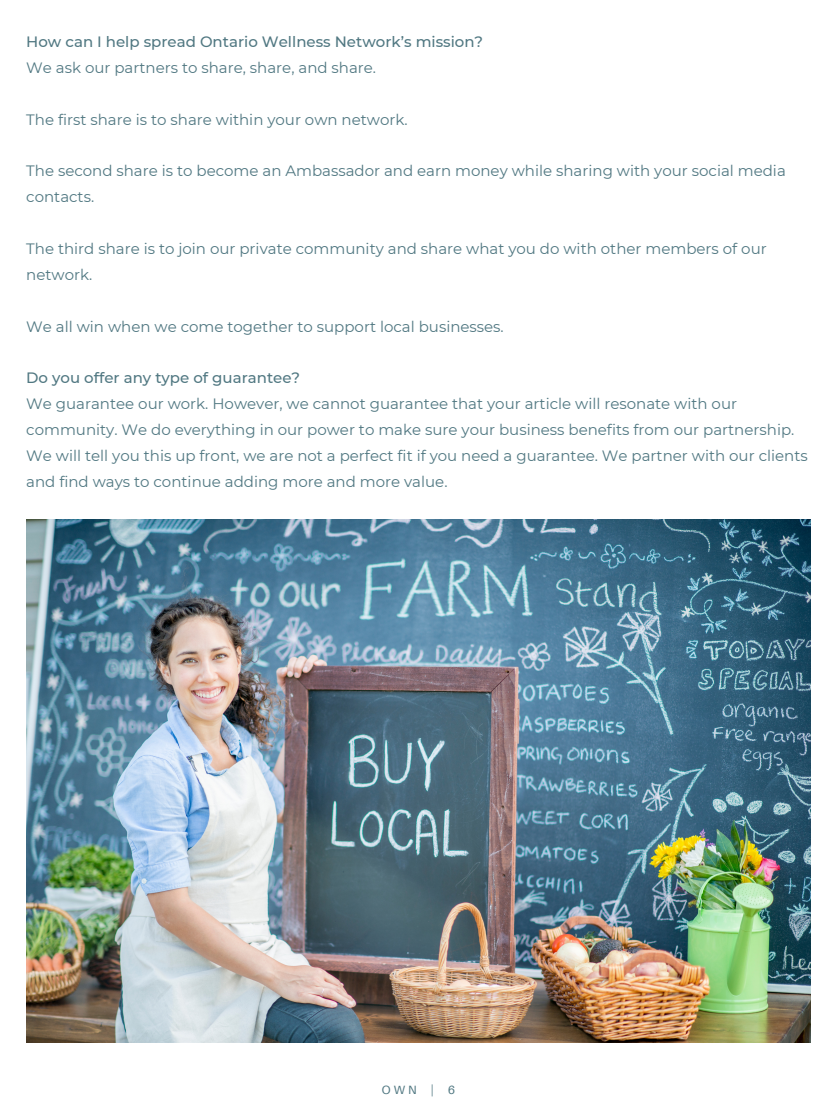
<style>
.page{position:relative;width:837px;height:1107px;background:#fff}
.page>*{position:absolute;margin:0;border:0;box-sizing:border-box;transform-origin:0 0}
.t1{font:15px/25.8px "Montserrat";color:#517882}
.t2{font:500 15px "Montserrat";color:#517882}
.t3{font:12px "Aileron";color:#517882}
</style>
<div class="page">
<img style="left:26px;top:519px;width:784px;height:523px">
<p class="t2" style="left:26px;top:33px;width:458px">How can I help spread Ontario Wellness Network’s mission?</p>
<p class="t1" style="left:26px;top:55px;width:351px">We ask our partners to share, share, and share.</p>
<p class="t1" style="left:26px;top:106px;width:383px">The first share is to share within your own network.</p>
<p class="t1" style="left:26px;top:158px;width:761px">The second share is to become an Ambassador and earn money while sharing with your social media contacts.</p>
<p class="t1" style="left:26px;top:236px;width:742px">The third share is to join our private community and share what you do with other members of our network.</p>
<p class="t1" style="left:26px;top:313px;width:479px">We all win when we come together to support local businesses.</p>
<p class="t2" style="left:26px;top:369px;width:275px">Do you offer any type of guarantee?</p>
<p class="t1" style="left:26px;top:391px;width:783px">We guarantee our work. However, we cannot guarantee that your article will resonate with our community. We do everything in our power to make sure your business benefits from our partnership.<br>We will tell you this up front, we are not a perfect fit if you need a guarantee. We partner with our clients and find ways to continue adding more and more value.</p>
<p class="t3" style="left:382px;top:1082px;width:75px">OWN | 6</p>
</div>
